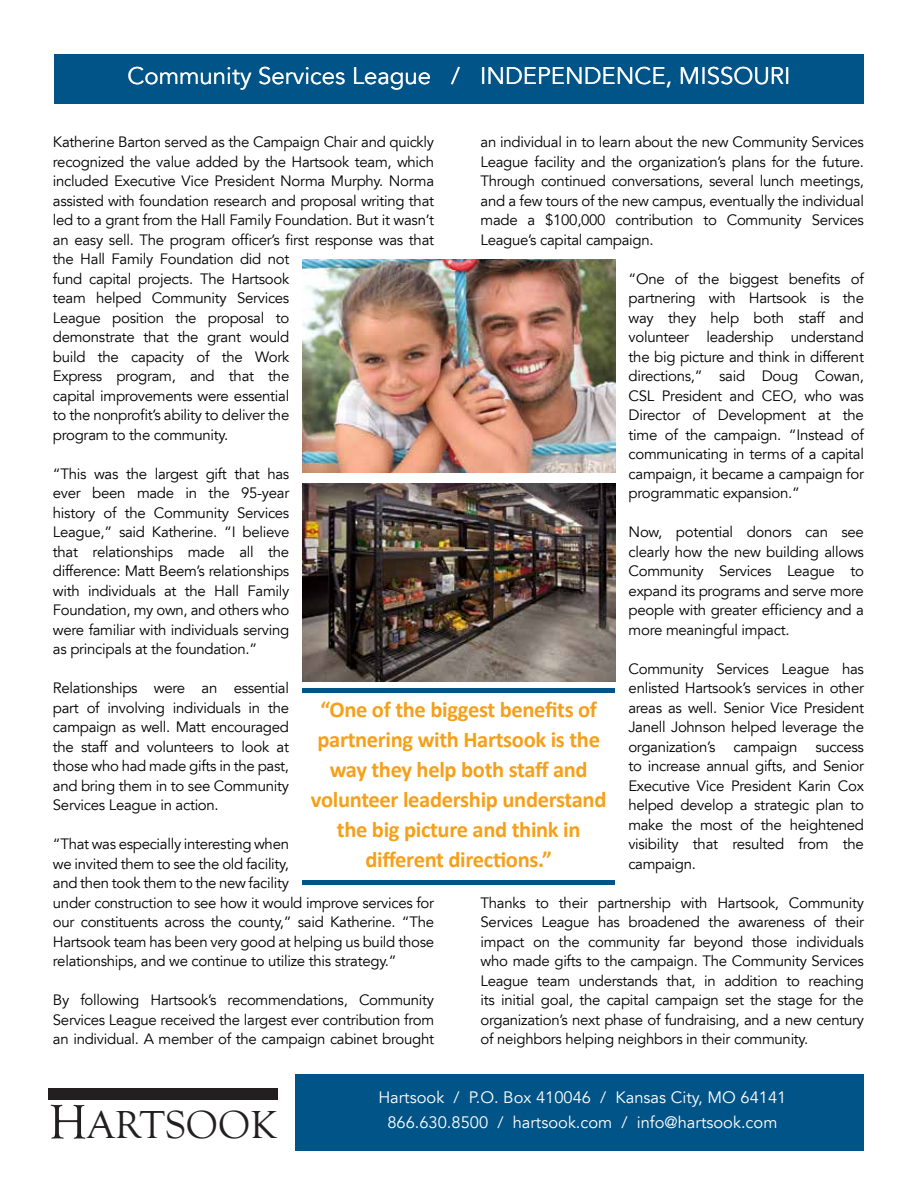
<style>
.page{position:relative;width:918px;height:1188px;background:#fff}
.page>*{position:absolute;margin:0;border:0;box-sizing:border-box;transform-origin:0 0}
.t1{font:40.2px "Goudy Old Style T";color:#231f20}
.t2{font:24px "Avenir LT";color:#fff}
.t3{font:700 22.5px/30px "Calibri";letter-spacing:-.015em;color:#f6a01a;text-align:center}
.t4{font:16.5px "Avenir LT";color:#fff}
.t5{font:15px/19.5px "Avenir LT";letter-spacing:-.02em;color:#000;text-align:justify}
.s1{font-size:49.65px}
</style>
<div class="page">
<div style="left:54px;top:54px;width:810px;height:50px;background:#005487"></div>
<div style="left:296px;top:1074px;width:568px;height:77px;background:#005487"></div>
<div style="left:48px;top:1088px;width:230px;height:12px;background:#231f20"></div>
<hr style="left:303px;top:688px;width:312px;height:4px;background:#005487">
<img style="left:303px;top:484px;width:312px;height:197px">
<img style="left:303px;top:259px;width:312px;height:214px">
<hr style="left:303px;top:880px;width:312px;height:4px;background:#005487">
<h2 class="t2" style="left:128px;top:62px;width:664px">Community Services League / INDEPENDENCE, MISSOURI</h2>
<p class="t5" style="left:481px;top:133px;width:385px">an individual in to learn about the new Community Services League facility and the organization’s plans for the future.<br>Through continued conversations, several lunch meetings, and a few tours of the new campus, eventually the individual made a $100,000 contribution to Community Services League’s capital campaign.</p>
<p class="t5" style="left:629px;top:269px;width:237px">“One of the biggest benefits of partnering with Hartsook is the way they help both staff and volunteer leadership understand the big picture and think in different directions,” said Doug Cowan, CSL President and CEO, who was Director of Development at the time of the campaign. “Instead of communicating in terms of a capital campaign, it became a campaign for programmatic expansion.”</p>
<p class="t5" style="left:629px;top:523px;width:237px">Now, potential donors can see clearly how the new building allows Community Services League to expand its programs and serve more people with greater efficiency and a more meaningful impact.</p>
<p class="t5" style="left:628px;top:659px;width:237px">Community Services League has enlisted Hartsook’s services in other areas as well. Senior Vice President Janell Johnson helped leverage the organization’s campaign success to increase annual gifts, and Senior Executive Vice President Karin Cox helped develop a strategic plan to make the most of the heightened visibility that resulted from the campaign.</p>
<p class="t5" style="left:481px;top:893px;width:385px">Thanks to their partnership with Hartsook, Community Services League has broadened the awareness of their impact on the community far beyond those individuals who made gifts to the campaign. The Community Services League team understands that, in addition to reaching its initial goal, the capital campaign set the stage for the organization’s next phase of fundraising, and a new century of neighbors helping neighbors in their community.</p>
<p class="t5" style="left:53px;top:133px;width:383px;text-align:left">Katherine Barton served as the Campaign Chair and quickly recognized the value added by the Hartsook team, which included Executive Vice President Norma Murphy. Norma assisted with foundation research and proposal writing that led to a grant from the Hall Family Foundation. But it wasn’t an easy sell. The program officer’s first response was that the Hall Family Foundation did not<br>fund capital projects. The Hartsook<br>team helped Community Services<br>League position the proposal to<br>demonstrate that the grant would<br>build the capacity of the Work<br>Express program, and that the<br>capital improvements were essential<br>to the nonprofit’s ability to deliver the<br>program to the community.</p>
<p class="t5" style="left:53px;top:464px;width:238px">“This was the largest gift that has ever been made in the 95-year history of the Community Services League,” said Katherine. “I believe that relationships made all the difference: Matt Beem’s relationships with individuals at the Hall Family Foundation, my own, and others who were familiar with individuals serving as principals at the foundation.”</p>
<p class="t5" style="left:53px;top:679px;width:238px">Relationships were an essential part of involving individuals in the campaign as well. Matt encouraged the staff and volunteers to look at those who had made gifts in the past, and bring them in to see Community Services League in action.</p>
<p class="t5" style="left:53px;top:835px;width:383px;text-align:left">“That was especially interesting when<br>we invited them to see the old facility,<br>and then took them to the new facility<br>under construction to see how it would improve services for our constituents across the county,” said Katherine. “The Hartsook team has been very good at helping us build those relationships, and we continue to utilize this strategy.”</p>
<p class="t5" style="left:53px;top:991px;width:383px">By following Hartsook’s recommendations, Community Services League received the largest ever contribution from an individual. A member of the campaign cabinet brought</p>
<h3 class="t3" style="left:311px;top:695px;width:297px">“One of the biggest benefits of partnering with Hartsook is the way they help both staff and volunteer leadership understand the big picture and think in different directions.”</h3>
<p class="t4" style="left:378px;top:1088px;width:410px">Hartsook / P.O. Box 410046 / Kansas City, MO 64141</p>
<h1 class="t1" style="left:49px;top:1103px;width:230px"><span class="s1">H</span>ARTSOOK</h1>
<p class="t4" style="left:387px;top:1113px;width:392px">866.630.8500 / hartsook.com / info@hartsook.com</p>
</div>
